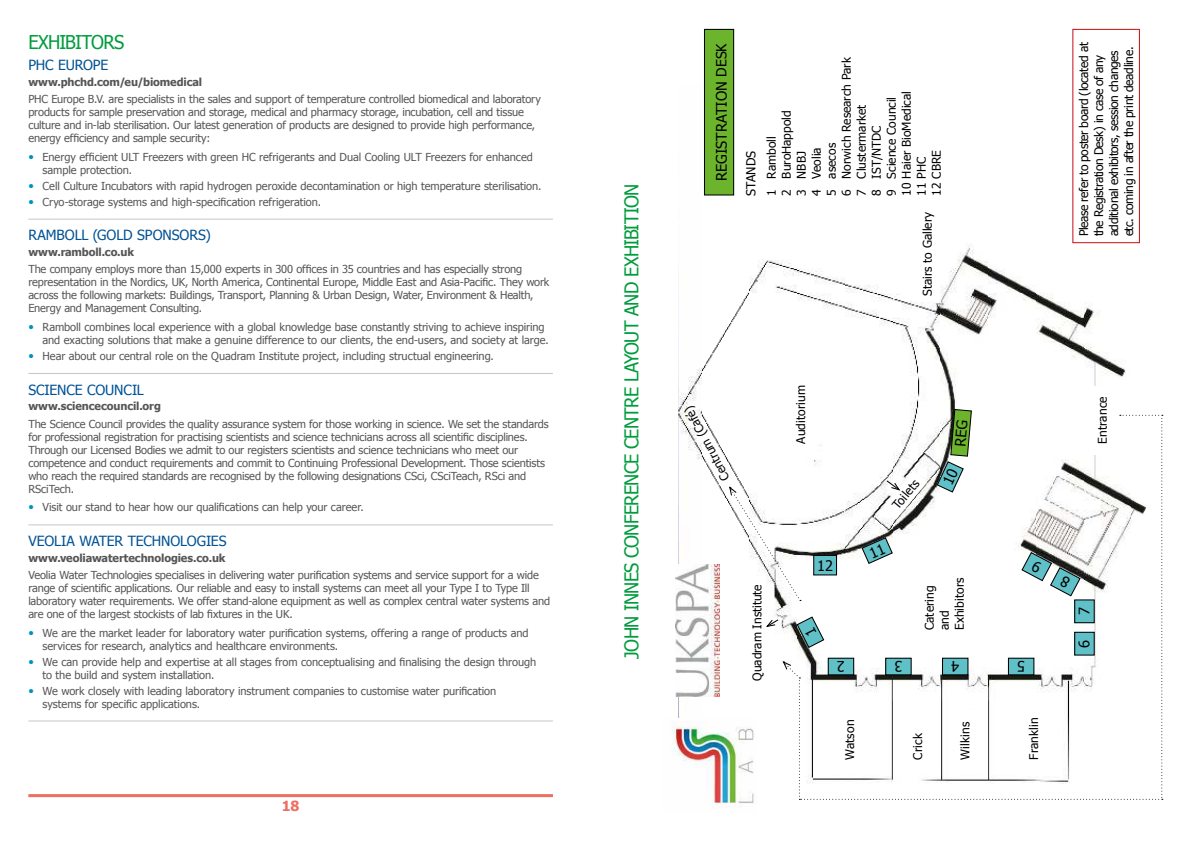
<style>
.page{position:relative;width:1191px;height:842px;background:#fff}
.page>*{position:absolute;margin:0;border:0;box-sizing:border-box;transform-origin:0 0}
.t1{font:19px "Tahoma";letter-spacing:-.04em;color:#009c3d;scale:.96 1}
.t2{font:14.5px "Tahoma";color:#000}
.t3{font:14px "Tahoma";letter-spacing:-.005em;color:#005295}
.t4{font:700 14px "Tahoma";color:#ed6f62}
.t5{font:12.5px "Tahoma";color:#000}
.t6{font:12px/15px "Tahoma";color:#000}
.t7{font:12px/15px "Tahoma";letter-spacing:-.03em;color:#000}
.t8{font:11px/13px "Tahoma";letter-spacing:-.01em;color:#575656}
.t9{font:700 11px "Tahoma";letter-spacing:-.01em;color:#575656}
.s1{font-size:12px;color:#0092bf}
.s2{font-size:14px}
</style>
<div class="page">
<hr style="left:28px;top:794px;width:525px;height:3px;background:#ed6f62">
<hr style="left:28px;top:219px;width:525px;height:1px;background:#c6c6c5">
<hr style="left:28px;top:373px;width:525px;height:1px;background:#c6c6c5">
<hr style="left:28px;top:524px;width:525px;height:1px;background:#c6c6c5">
<hr style="left:28px;top:720px;width:525px;height:1px;background:#c6c6c5">
<img style="left:678px;top:86px;width:462px;height:632px">
<div style="left:704px;top:29px;width:29px;height:166px;background:#6cb42c"></div>
<div style="left:704px;top:29px;width:30px;height:166px;border:1px solid #000"></div>
<img style="left:672px;top:721px;width:82px;height:82px">
<img style="left:676px;top:565px;width:43px;height:132px">
<div style="left:1072px;top:29px;width:68px;height:214px;border:1px solid #cd1619"></div>
<div style="left:1091px;top:387px;width:22px;height:68px;background:#fff"></div>
<div style="left:784px;top:376px;width:33px;height:79px;background:#fff"></div>
<div style="left:916px;top:201px;width:22px;height:101px;background:#fff"></div>
<svg style="left:728px;top:408px;width:434px;height:392px"></svg>
<h1 class="t1" style="left:28px;top:33px;width:102px">EXHIBITORS</h1>
<p class="t3" style="left:28px;top:59px;width:81px">PHC EUROPE</p>
<p class="t9" style="left:28px;top:78px;width:175px">www.phchd.com/eu/biomedical</p>
<p class="t8" style="left:28px;top:93px;width:514px">PHC Europe B.V. are specialists in the sales and support of temperature controlled biomedical and laboratory products for sample preservation and storage, medical and pharmacy storage, incubation, cell and tissue culture and in-lab sterilisation. Our latest generation of products are designed to provide high performance, energy efficiency and sample security:</p>
<p class="t8" style="left:43px;top:150px;width:492px;text-indent:-14px"><span class="s1">•</span> Energy efficient ULT Freezers with green HC refrigerants and Dual Cooling ULT Freezers for enhanced sample protection.</p>
<p class="t8" style="left:28px;top:180px;width:514px"><span class="s1">•</span> Cell Culture Incubators with rapid hydrogen peroxide decontamination or high temperature sterilisation.</p>
<p class="t8" style="left:28px;top:195px;width:294px"><span class="s1">•</span> Cryo-storage systems and high-specification refrigeration.</p>
<p class="t3" style="left:28px;top:229px;width:184px">RAMBOLL (GOLD SPONSORS)</p>
<p class="t9" style="left:28px;top:248px;width:107px">www.ramboll.co.uk</p>
<p class="t8" style="left:28px;top:262px;width:522px">The company employs more than 15,000 experts in 300 offices in 35 countries and has especially strong representation in the Nordics, UK, North America, Continental Europe, Middle East and Asia-Pacific. They work across the following markets: Buildings, Transport, Planning &amp; Urban Design, Water, Environment &amp; Health, Energy and Management Consulting.</p>
<p class="t8" style="left:43px;top:321px;width:508px;text-indent:-14px"><span class="s1">•</span> Ramboll combines local experience with a global knowledge base constantly striving to achieve inspiring and exacting solutions that make a genuine difference to our clients, the end-users, and society at large.</p>
<p class="t8" style="left:28px;top:350px;width:467px"><span class="s1">•</span> Hear about our central role on the Quadram Institute project, including structual engineering.</p>
<p class="t3" style="left:28px;top:383px;width:117px">SCIENCE COUNCIL</p>
<p class="t9" style="left:28px;top:402px;width:134px">www.sciencecouncil.org</p>
<p class="t8" style="left:28px;top:418px;width:522px">The Science Council provides the quality assurance system for those working in science. We set the standards for professional registration for practising scientists and science technicians across all scientific disciplines.<br>Through our Licensed Bodies we admit to our registers scientists and science technicians who meet our competence and conduct requirements and commit to Continuing Professional Development. Those scientists who reach the required standards are recognised by the following designations CSci, CSciTeach, RSci and RSciTech.</p>
<p class="t8" style="left:28px;top:500px;width:337px"><span class="s1">•</span> Visit our stand to hear how our qualifications can help your career.</p>
<p class="t3" style="left:28px;top:535px;width:200px">VEOLIA WATER TECHNOLOGIES</p>
<p class="t9" style="left:28px;top:553px;width:199px">www.veoliawatertechnologies.co.uk</p>
<p class="t8" style="left:28px;top:568px;width:523px">Veolia Water Technologies specialises in delivering water purification systems and service support for a wide range of scientific applications. Our reliable and easy to install systems can meet all your Type I to Type Ill laboratory water requirements. We offer stand-alone equipment as well as complex central water systems and are one of the largest stockists of lab fixtures in the UK.</p>
<p class="t8" style="left:43px;top:626px;width:487px;text-indent:-14px"><span class="s1">•</span> We are the market leader for laboratory water purification systems, offering a range of products and services for research, analytics and healthcare environments.</p>
<p class="t8" style="left:43px;top:655px;width:495px;text-indent:-14px"><span class="s1">•</span> We can provide help and expertise at all stages from conceptualising and finalising the design through to the build and system installation.</p>
<p class="t8" style="left:43px;top:683px;width:455px;text-indent:-14px"><span class="s1">•</span> We work closely with leading laboratory instrument companies to customise water purification systems for specific applications.</p>
<p class="t4" style="left:282px;top:800px;width:19px">18</p>
<h1 class="t1" style="left:623px;top:659px;width:496px;rotate:-90deg">JOHN INNES CONFERENCE CENTRE LAYOUT AND EXHIBITION</h1>
<h2 class="t2" style="left:715px;top:181px;width:139px;rotate:-90deg">REGISTRATION <span class="s2">DESK</span></h2>
<p class="t5" style="left:745px;top:195px;width:46px;rotate:-90deg">STANDS</p>
<p class="t6" style="left:764px;top:195px;width:140px;rotate:-90deg">1 Ramboll<br>2 BuroHappold<br>3 NBBJ<br>4 Veolia<br>5 asecos<br>6 Norwich Research Park<br>7 Clustermarket<br>8 IST/NTDC<br>9 Science Council<br>10 Haier BioMedical<br>11 PHC<br>12 CBRE</p>
<p class="t6" style="left:920px;top:296px;width:85px;rotate:-90deg">Stairs to Gallery</p>
<p class="t7" style="left:1077px;top:236px;width:195px;rotate:-90deg">Please refer to poster board (located at the Registration Desk) in case of any additional exhibitors, session changes etc. coming in after the print deadline.</p>
<p class="t6" style="left:720px;top:483px;width:83px;rotate:-118deg">Centrum (Café)</p>
<p class="t6" style="left:750px;top:681px;width:98px;rotate:-90deg">Quadram Institute</p>
<p class="t6" style="left:794px;top:444px;width:60px;rotate:-90deg">Auditorium</p>
<p class="t6" style="left:1095px;top:444px;width:49px;rotate:-90deg">Entrance</p>
<h2 class="t2" style="left:817px;top:559px;width:17px">12</h2>
<p class="t6" style="left:889px;top:503px;width:36px;rotate:-50deg">Toilets</p>
<p class="t6" style="left:922px;top:630px;width:54px;rotate:-90deg">Catering and<br>Exhibitors</p>
<p class="t5" style="left:928px;top:628px;width:22px;rotate:-90deg">and</p>
<h2 class="t2" style="left:845px;top:673px;width:9px;rotate:-180deg">2</h2>
<h2 class="t2" style="left:902px;top:673px;width:9px;rotate:-180deg">3</h2>
<h2 class="t2" style="left:959px;top:673px;width:9px;rotate:-180deg">4</h2>
<h2 class="t2" style="left:1025px;top:673px;width:9px;rotate:-180deg">5</h2>
<p class="t6" style="left:843px;top:759px;width:41px;rotate:-90deg">Watson</p>
<p class="t6" style="left:911px;top:759px;width:28px;rotate:-90deg">Crick</p>
<p class="t6" style="left:958px;top:759px;width:39px;rotate:-90deg">Wilkins</p>
<p class="t6" style="left:1026px;top:759px;width:44px;rotate:-90deg">Franklin</p>
<h2 class="t2" style="left:1077px;top:615px;width:9px;rotate:-90deg">7</h2>
<h2 class="t2" style="left:1077px;top:648px;width:9px;rotate:-90deg">6</h2>
</div>
